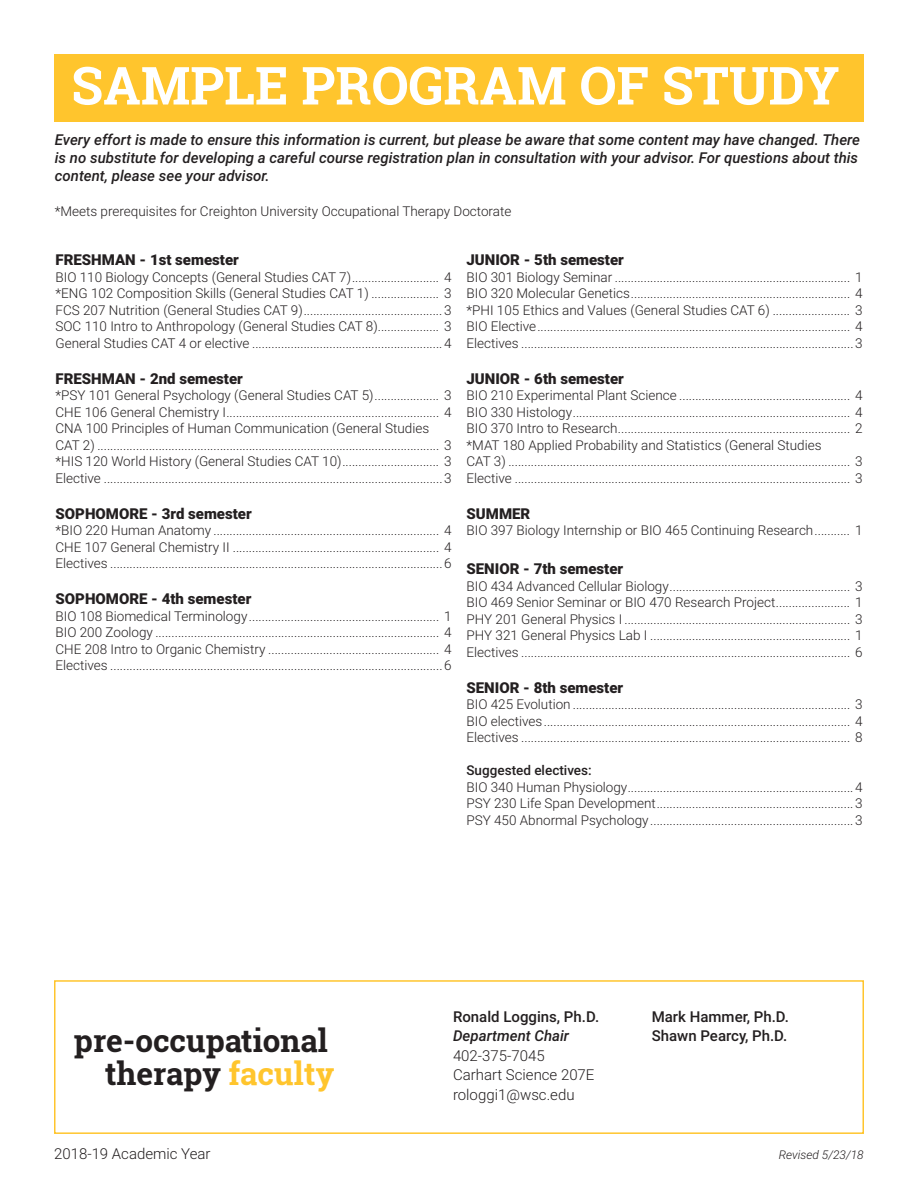
<style>
.page{position:relative;width:918px;height:1188px;background:#fff}
.page>*{position:absolute;margin:0;border:0;box-sizing:border-box;transform-origin:0 0}
.Black_Headings__A_de{font:700 52.5px "Roboto Slab";color:#fff}
.t1{font:700 31.5px "Roboto Slab";color:#231f20}
.Program_Degree_Box_T{font:italic 500 15px/18px "Roboto";color:#231f20}
.Program_Degree_Box_T-2{font:900 15px "Roboto";color:#231f20}
.Black_Headings__A_de-2{font:500 15px/19.5px "Roboto";color:#231f20}
.Black_Headings__A_de-3{font:300 15px "Roboto";color:#231f20}
.Program_Degree_Box_T-3{font:300 13.5px/16.5px "Roboto";color:#231f20}
.Program_Degree_Box_T-4{font:500 13.5px "Roboto";color:#231f20}
.Black_Headings__A_de-4{font:italic 300 12px "Roboto";color:#231f20}
.s1{color:#ffc52d}
.s2{font-style:italic}
</style>
<div class="page">
<div style="left:54px;top:54px;width:810px;height:68px;background:#ffc52d"></div>
<div style="left:54px;top:980px;width:810px;height:154px;border:2px solid #ffc52d"></div>
<p class="Black_Headings__A_de" style="left:71px;top:49px;width:770px">SAMPLE PROGRAM OF STUDY</p>
<p class="Program_Degree_Box_T" style="left:55px;top:131px;width:807px">Every effort is made to ensure this information is current, but please be aware that some content may have changed. There is no substitute for developing a careful course registration plan in consultation with your advisor. For questions about this content, please see your advisor.</p>
<p class="Program_Degree_Box_T-3" style="left:55px;top:202px;width:458px">*Meets prerequisites for Creighton University Occupational Therapy Doctorate</p>
<p class="Program_Degree_Box_T-2" style="left:56px;top:249px;width:185px">FRESHMAN - 1st semester</p>
<p class="Program_Degree_Box_T-3" style="left:56px;top:268px;width:397px">BIO 110 Biology Concepts (General Studies CAT 7)........................... 4</p>
<p class="Program_Degree_Box_T-3" style="left:56px;top:285px;width:397px">*ENG 102 Composition Skills (General Studies CAT 1) ..................... 3</p>
<p class="Program_Degree_Box_T-3" style="left:56px;top:301px;width:397px">FCS 207 Nutrition (General Studies CAT 9)...........................................3</p>
<p class="Program_Degree_Box_T-3" style="left:56px;top:318px;width:397px">SOC 110 Intro to Anthropology (General Studies CAT 8)................... 3</p>
<p class="Program_Degree_Box_T-3" style="left:56px;top:334px;width:397px">General Studies CAT 4 or elective ...........................................................4</p>
<p class="Program_Degree_Box_T-2" style="left:56px;top:368px;width:189px">FRESHMAN - 2nd semester</p>
<p class="Program_Degree_Box_T-3" style="left:56px;top:387px;width:397px">*PSY 101 General Psychology (General Studies CAT 5).................... 3</p>
<p class="Program_Degree_Box_T-3" style="left:56px;top:403px;width:397px">CHE 106 General Chemistry I.................................................................. 4</p>
<p class="Program_Degree_Box_T-3" style="left:56px;top:420px;width:397px">CNA 100 Principles of Human Communication (General Studies<br>CAT 2) .......................................................................................................... 3</p>
<p class="Program_Degree_Box_T-3" style="left:56px;top:453px;width:397px">*HIS 120 World History (General Studies CAT 10).............................. 3</p>
<p class="Program_Degree_Box_T-3" style="left:56px;top:469px;width:397px">Elective .........................................................................................................3</p>
<p class="Program_Degree_Box_T-2" style="left:56px;top:503px;width:198px">SOPHOMORE - 3rd semester</p>
<p class="Program_Degree_Box_T-3" style="left:56px;top:522px;width:397px">*BIO 220 Human Anatomy ...................................................................... 4</p>
<p class="Program_Degree_Box_T-3" style="left:56px;top:538px;width:397px">CHE 107 General Chemistry II ................................................................ 4</p>
<p class="Program_Degree_Box_T-3" style="left:56px;top:555px;width:397px">Electives .......................................................................................................6</p>
<p class="Program_Degree_Box_T-2" style="left:56px;top:588px;width:197px">SOPHOMORE - 4th semester</p>
<p class="Program_Degree_Box_T-3" style="left:56px;top:607px;width:397px">BIO 108 Biomedical Terminology........................................................... 1</p>
<p class="Program_Degree_Box_T-3" style="left:56px;top:624px;width:397px">BIO 200 Zoology ........................................................................................ 4</p>
<p class="Program_Degree_Box_T-3" style="left:56px;top:640px;width:397px">CHE 208 Intro to Organic Chemistry ..................................................... 4</p>
<p class="Program_Degree_Box_T-3" style="left:56px;top:657px;width:397px">Electives .......................................................................................................6</p>
<p class="Program_Degree_Box_T-2" style="left:466px;top:249px;width:159px">JUNIOR - 5th semester</p>
<p class="Program_Degree_Box_T-3" style="left:466px;top:268px;width:397px">BIO 301 Biology Seminar ......................................................................... 1</p>
<p class="Program_Degree_Box_T-3" style="left:466px;top:285px;width:397px">BIO 320 Molecular Genetics.................................................................... 4</p>
<p class="Program_Degree_Box_T-3" style="left:466px;top:301px;width:397px">*PHI 105 Ethics and Values (General Studies CAT 6) ........................ 3</p>
<p class="Program_Degree_Box_T-3" style="left:466px;top:318px;width:397px">BIO Elective................................................................................................. 4</p>
<p class="Program_Degree_Box_T-3" style="left:466px;top:334px;width:397px">Electives .......................................................................................................3</p>
<p class="Program_Degree_Box_T-2" style="left:466px;top:368px;width:159px">JUNIOR - 6th semester</p>
<p class="Program_Degree_Box_T-3" style="left:466px;top:387px;width:397px">BIO 210 Experimental Plant Science ..................................................... 4</p>
<p class="Program_Degree_Box_T-3" style="left:466px;top:403px;width:397px">BIO 330 Histology...................................................................................... 4</p>
<p class="Program_Degree_Box_T-3" style="left:466px;top:420px;width:397px">BIO 370 Intro to Research........................................................................ 2</p>
<p class="Program_Degree_Box_T-3" style="left:466px;top:436px;width:357px">*MAT 180 Applied Probability and Statistics (General Studies</p>
<p class="Program_Degree_Box_T-3" style="left:466px;top:453px;width:397px">CAT 3) .......................................................................................................... 3</p>
<p class="Program_Degree_Box_T-3" style="left:466px;top:469px;width:397px">Elective ........................................................................................................ 3</p>
<p class="Program_Degree_Box_T-2" style="left:466px;top:503px;width:65px">SUMMER</p>
<p class="Program_Degree_Box_T-3" style="left:466px;top:522px;width:397px">BIO 397 Biology Internship or BIO 465 Continuing Research........... 1</p>
<p class="Program_Degree_Box_T-2" style="left:466px;top:558px;width:158px">SENIOR - 7th semester</p>
<p class="Program_Degree_Box_T-3" style="left:466px;top:577px;width:397px">BIO 434 Advanced Cellular Biology........................................................ 3</p>
<p class="Program_Degree_Box_T-3" style="left:466px;top:594px;width:397px">BIO 469 Senior Seminar or BIO 470 Research Project....................... 1</p>
<p class="Program_Degree_Box_T-3" style="left:466px;top:610px;width:397px">PHY 201 General Physics I ...................................................................... 3</p>
<p class="Program_Degree_Box_T-3" style="left:466px;top:627px;width:397px">PHY 321 General Physics Lab I .............................................................. 1</p>
<p class="Program_Degree_Box_T-3" style="left:466px;top:643px;width:397px">Electives ...................................................................................................... 6</p>
<p class="Program_Degree_Box_T-2" style="left:466px;top:677px;width:158px">SENIOR - 8th semester</p>
<p class="Program_Degree_Box_T-3" style="left:466px;top:696px;width:397px">BIO 425 Evolution ...................................................................................... 3</p>
<p class="Program_Degree_Box_T-3" style="left:466px;top:712px;width:397px">BIO electives............................................................................................... 4</p>
<p class="Program_Degree_Box_T-3" style="left:466px;top:729px;width:397px">Electives ...................................................................................................... 8</p>
<p class="Program_Degree_Box_T-4" style="left:466px;top:761px;width:127px">Suggested electives:</p>
<p class="Program_Degree_Box_T-3" style="left:466px;top:778px;width:397px">BIO 340 Human Physiology......................................................................4</p>
<p class="Program_Degree_Box_T-3" style="left:466px;top:795px;width:397px">PSY 230 Life Span Development.............................................................3</p>
<p class="Program_Degree_Box_T-3" style="left:466px;top:811px;width:397px">PSY 450 Abnormal Psychology...............................................................3</p>
<p class="t1" style="left:74px;top:1019px;width:255px">pre-occupational</p>
<p class="t1" style="left:105px;top:1052px;width:231px">therapy <span class="s1">faculty</span></p>
<p class="Black_Headings__A_de-2" style="left:453px;top:1006px;width:148px">Ronald Loggins, Ph.D.<br><span class="s2">Department Chair</span></p>
<p class="Black_Headings__A_de-3" style="left:453px;top:1045px;width:93px">402-375-7045</p>
<p class="Black_Headings__A_de-3" style="left:453px;top:1064px;width:143px">Carhart Science 207E</p>
<p class="Black_Headings__A_de-3" style="left:453px;top:1084px;width:123px">rologgi1@wsc.edu</p>
<p class="Black_Headings__A_de-2" style="left:652px;top:1006px;width:139px">Mark Hammer, Ph.D.</p>
<p class="Black_Headings__A_de-2" style="left:652px;top:1025px;width:137px">Shawn Pearcy, Ph.D.</p>
<p class="Black_Headings__A_de-3" style="left:54px;top:1143px;width:158px">2018-19 Academic Year</p>
<p class="Black_Headings__A_de-4" style="left:779px;top:1147px;width:87px">Revised 5/23/18</p>
</div>
